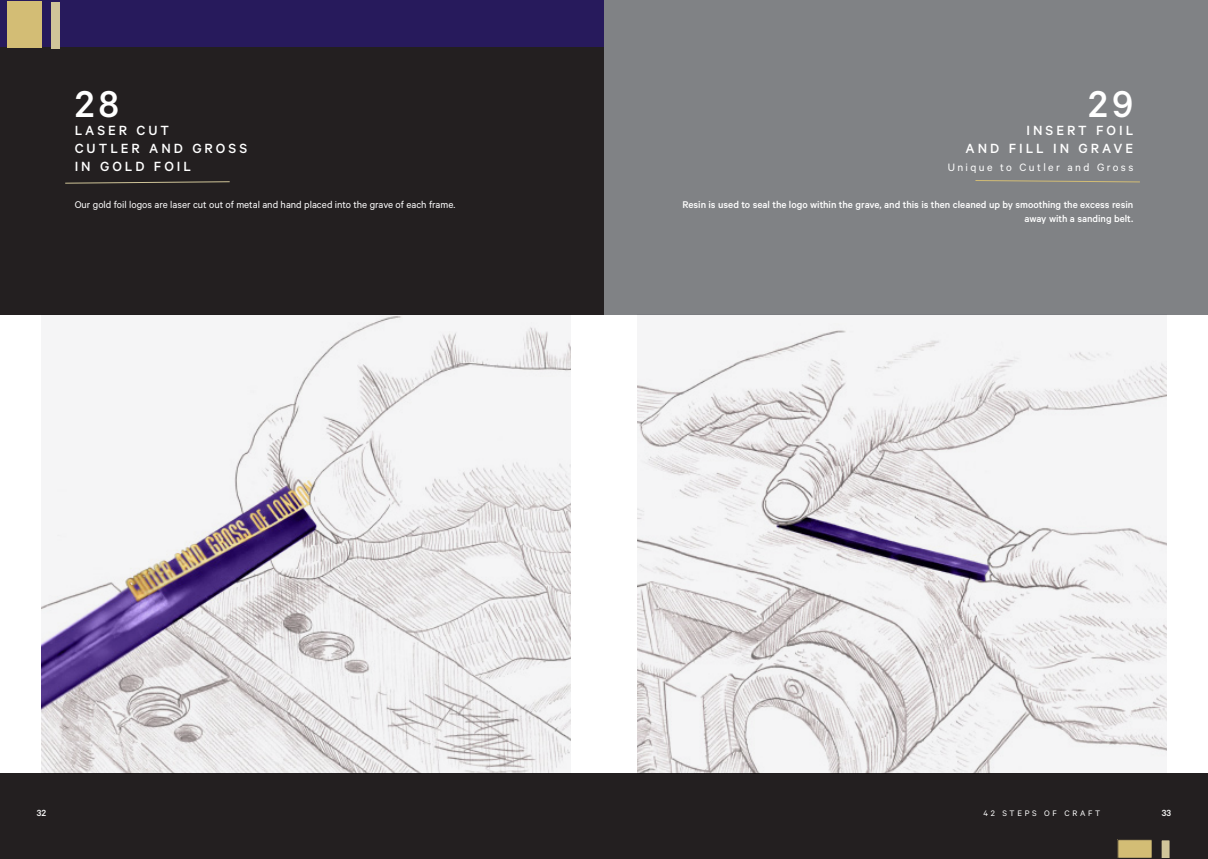
<style>
.page{position:relative;width:1208px;height:859px;background:#fff}
.page>*{position:absolute;margin:0;border:0;box-sizing:border-box;transform-origin:0 0}
.t1{font:500 42px "Calibre";color:#fff}
.t2{font:500 15px "Calibre";letter-spacing:.2em;color:#fff}
.t3{font:12px "Calibre";letter-spacing:.2em;color:#fff}
.t4{font:500 11px/14px "Calibre";letter-spacing:-.005em;color:#fff;text-align:right}
.t5{font:11px "Calibre";color:#fff}
.t6{font:500 10px "Calibre";color:#fff}
.t7{font:9px "Calibre";letter-spacing:.3em;color:#fff}
</style>
<div class="page">
<div style="left:0;top:774px;width:1208px;height:85px;background:#231f20"></div>
<div style="left:0;top:0;width:604px;height:315px;background:#231f20"></div>
<div style="left:0;top:0;width:604px;height:47px;background:#271a5c"></div>
<img style="left:42px;top:315px;width:529px;height:459px">
<div style="left:604px;top:0;width:604px;height:315px;background:#808285"></div>
<img style="left:637px;top:323px;width:529px;height:451px">
<div style="left:8px;top:1px;width:34px;height:47px;background:#d3bd75"></div>
<div style="left:51px;top:2px;width:9px;height:47px;background:#d0c599"></div>
<svg style="left:65px;top:181px;width:165px;height:3px"></svg>
<svg style="left:975px;top:180px;width:165px;height:3px"></svg>
<div style="left:1117px;top:840px;width:35px;height:18px;background:#d3bd75"></div>
<div style="left:1117px;top:839px;width:35px;height:20px;border:1px solid #231f20"></div>
<div style="left:1161px;top:840px;width:9px;height:18px;background:#d0c599"></div>
<div style="left:1160px;top:839px;width:10px;height:20px;border:1px solid #231f20"></div>
<p class="t1" style="left:75px;top:79px;width:46px">28</p>
<p class="t1" style="left:1088px;top:79px;width:47px">29</p>
<p class="t2" style="left:75px;top:121px;width:96px">LASER CUT</p>
<p class="t2" style="left:75px;top:139px;width:174px">CUTLER AND GROSS</p>
<p class="t2" style="left:75px;top:157px;width:118px">IN GOLD FOIL</p>
<p class="t2" style="left:1026px;top:121px;width:108px">INSERT FOIL</p>
<p class="t2" style="left:965px;top:139px;width:169px">AND FILL IN GRAVE</p>
<p class="t3" style="left:947px;top:160px;width:187px">Unique to Cutler and Gross</p>
<p class="t5" style="left:75px;top:198px;width:382px">Our gold foil logos are laser cut out of metal and hand placed into the grave of each frame.</p>
<p class="t4" style="left:682px;top:197px;width:452px">Resin is used to seal the logo within the grave, and this is then cleaned up by smoothing the excess resin away with a sanding belt.</p>
<p class="t6" style="left:37px;top:807px;width:11px">32</p>
<p class="t7" style="left:983px;top:807px;width:118px">42 STEPS OF CRAFT</p>
<p class="t6" style="left:1161px;top:807px;width:11px">33</p>
</div>
